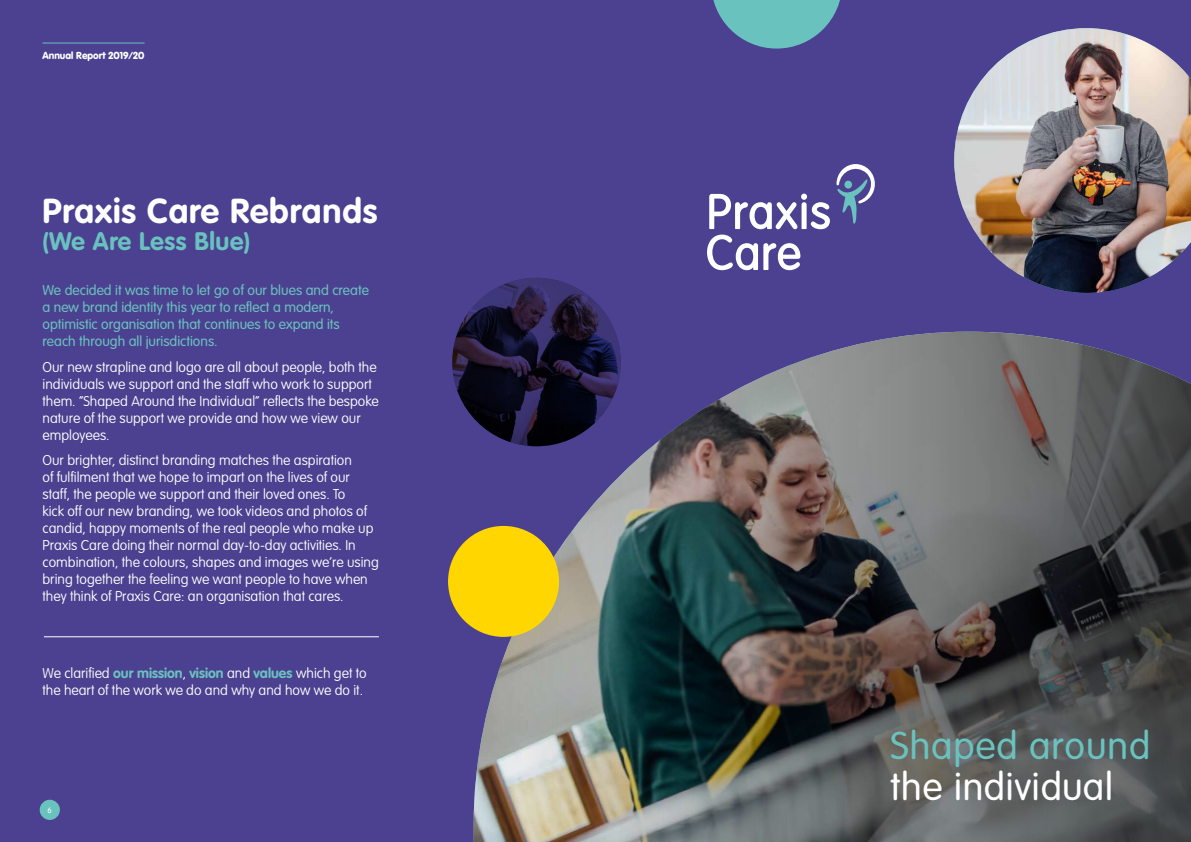
<style>
.page{position:relative;width:1191px;height:842px;background:#4c4190}
.page>*{position:absolute;margin:0;border:0;box-sizing:border-box;transform-origin:0 0}
.t1{font:300 38.2px "VAG Rounded";letter-spacing:.025em;color:#fff}
.t2{font:300 38.2px "VAG Rounded";letter-spacing:.025em;color:#6ac2bf}
.t3{font:700 34.2px "VAG Rounded";letter-spacing:.025em;color:#fff}
.t4{font:700 25px "VAG Rounded";letter-spacing:.025em;color:#6ac2bf}
.t5{font:100 14px/17px "VAG Rounded";color:#fff}
.t6{font:300 14px/17px "VAG Rounded";color:#6ac2bf}
.t7{font:900 10px "VAG Rounded";color:#fff}
.t8{font:300 8px "VAG Rounded";color:#fff}
.s1{font-weight:700;color:#6ac2bf}
</style>
<div class="page">
<svg style="left:713px;top:0;width:127px;height:49px"></svg>
<img style="left:452px;top:278px;width:169px;height:168px;border-radius:84px">
<img style="left:954px;top:28px;width:237px;height:265px">
<img style="left:473px;top:332px;width:718px;height:510px">
<hr style="left:44px;top:637px;width:335px;height:1px;background:#fff">
<svg style="left:709px;top:194px;width:121px;height:35px"></svg>
<svg style="left:707px;top:235px;width:93px;height:35px"></svg>
<svg style="left:836px;top:164px;width:39px;height:60px"></svg>
<div style="left:448px;top:526px;width:111px;height:111px;background:#ffd600;border-radius:50%"></div>
<hr style="left:43px;top:43px;width:102px;height:1px;background:#6ac2bf">
<div style="left:40px;top:800px;width:20px;height:20px;background:#6ac2bf;border-radius:50%"></div>
<p class="t7" style="left:43px;top:50px;width:103px">Annual Report 2019/20</p>
<h2 class="t3" style="left:43px;top:191px;width:336px">Praxis Care Rebrands</h2>
<h3 class="t4" style="left:43px;top:226px;width:209px">(We Are Less Blue)</h3>
<p class="t6" style="left:43px;top:282px;width:328px">We decided it was time to let go of our blues and create a new brand identity this year to reflect a modern, optimistic organisation that continues to expand its reach through all jurisdictions.</p>
<p class="t5" style="left:43px;top:358px;width:338px">Our new strapline and logo are all about people, both the individuals we support and the staff who work to support them. “Shaped Around the Individual” reflects the bespoke nature of the support we provide and how we view our employees.</p>
<p class="t5" style="left:43px;top:452px;width:338px">Our brighter, distinct branding matches the aspiration<br>of fulfilment that we hope to impart on the lives of our staff, the people we support and their loved ones. To<br>kick off our new branding, we took videos and photos of candid, happy moments of the real people who make up Praxis Care doing their normal day-to-day activities. In combination, the colours, shapes and images we’re using bring together the feeling we want people to have when they think of Praxis Care: an organisation that cares.</p>
<p class="t5" style="left:43px;top:664px;width:325px">We clarified <span class="s1">our mission</span>, <span class="s1">vision</span> and <span class="s1">values</span> which get to the heart of the work we do and why and how we do it.</p>
<p class="t8" style="left:48px;top:806px;width:6px">6</p>
<h1 class="t2" style="left:890px;top:723px;width:261px">Shaped around</h1>
<h1 class="t1" style="left:890px;top:764px;width:224px">the individual</h1>
</div>
